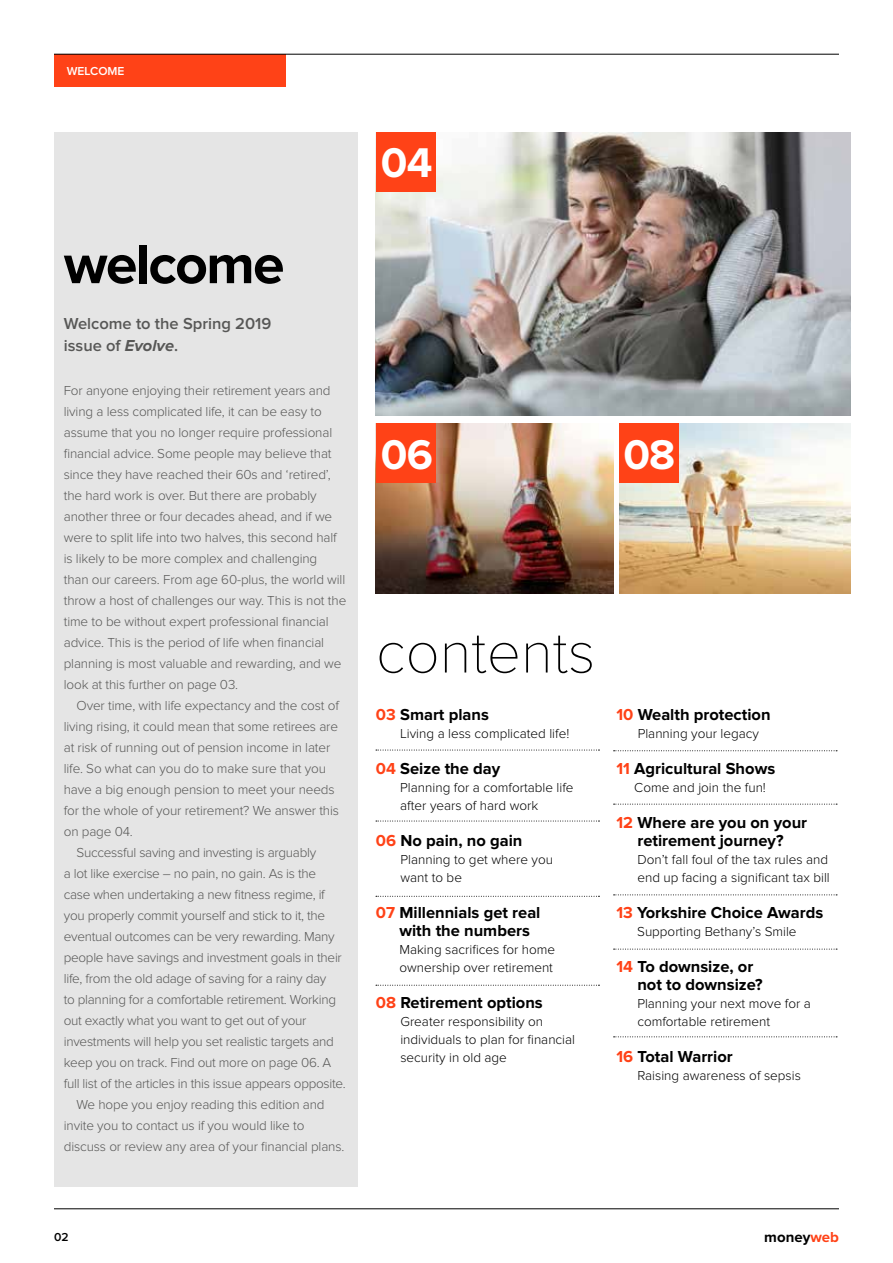
<style>
.page{position:relative;width:893px;height:1263px;background:#fff}
.page>*{position:absolute;margin:0;border:0;box-sizing:border-box;transform-origin:0 0}
.t1{font:100 60px "Proxima Nova T";color:#000}
.t2{font:700 57px "Proxima Nova";letter-spacing:-.03em;color:#000}
.t3{font:700 43.05px "Proxima Nova";color:#fff}
.t4{font:700 16.5px/18px "Proxima Nova";color:#000}
.t5{font:600 16.5px/22.5px "Proxima Nova";color:#575756}
.t6{font:700 15px "Proxima Nova";color:#000}
.t7{font:300 13.5px/21px "Proxima Nova";letter-spacing:-.01em;color:#575756}
.t8{font:300 13.5px/18px "Proxima Nova";color:#000}
.t9{font:600 12px "Proxima Nova A";color:#fff}
.t10{font:600 12px "Proxima Nova A";color:#000}
.s1{font-weight:700;font-style:italic}
.s2{color:#ff4217}
</style>
<div class="page">
<div style="left:54px;top:132px;width:303px;height:1054px;background:#e5e5e5"></div>
<div style="left:54px;top:54px;width:232px;height:33px;background:#ff4217"></div>
<hr style="left:54px;top:1208px;width:785px;height:1px;background:#000">
<hr style="left:54px;top:54px;width:785px;height:1px;background:#000">
<img style="left:376px;top:132px;width:474px;height:284px">
<img style="left:376px;top:424px;width:237px;height:169px">
<img style="left:619px;top:424px;width:231px;height:169px">
<svg style="left:376px;top:750px;width:223px;height:1px"></svg>
<svg style="left:376px;top:821px;width:223px;height:1px"></svg>
<svg style="left:376px;top:985px;width:223px;height:1px"></svg>
<svg style="left:376px;top:896px;width:223px;height:1px"></svg>
<svg style="left:614px;top:949px;width:223px;height:1px"></svg>
<svg style="left:614px;top:1036px;width:223px;height:1px"></svg>
<svg style="left:614px;top:750px;width:223px;height:1px"></svg>
<svg style="left:614px;top:804px;width:223px;height:1px"></svg>
<svg style="left:614px;top:894px;width:223px;height:1px"></svg>
<div style="left:376px;top:132px;width:59px;height:60px;background:#ff4217"></div>
<div style="left:376px;top:424px;width:59px;height:59px;background:#ff4217"></div>
<div style="left:619px;top:424px;width:60px;height:59px;background:#ff4217"></div>
<p class="t9" style="left:67px;top:64px;width:59px">WELCOME</p>
<h2 class="t2" style="left:64px;top:231px;width:222px">welcome</h2>
<p class="t5" style="left:64px;top:312px;width:209px">Welcome to the Spring 2019 issue of <span class="s1">Evolve</span>.</p>
<p class="t7" style="left:64px;top:380px;width:284px">For anyone enjoying their retirement years and living a less complicated life, it can be easy to assume that you no longer require professional financial advice. Some people may believe that since they have reached their 60s and ‘retired’, the hard work is over. But there are probably another three or four decades ahead, and if we were to split life into two halves, this second half is likely to be more complex and challenging<br>than our careers. From age 60-plus, the world will throw a host of challenges our way. This is not the time to be without expert professional financial advice. This is the period of life when financial planning is most valuable and rewarding, and we look at this further on page 03.</p>
<p class="t7" style="left:77px;top:695px;width:264px">Over time, with life expectancy and the cost of</p>
<p class="t7" style="left:64px;top:716px;width:276px">living rising, it could mean that some retirees are</p>
<p class="t7" style="left:64px;top:737px;width:268px">at risk of running out of pension income in later</p>
<p class="t7" style="left:64px;top:758px;width:264px">life. So what can you do to make sure that you</p>
<p class="t7" style="left:64px;top:779px;width:272px">have a big enough pension to meet your needs</p>
<p class="t7" style="left:64px;top:800px;width:277px">for the whole of your retirement? We answer this</p>
<p class="t7" style="left:64px;top:821px;width:71px">on page 04.</p>
<p class="t7" style="left:77px;top:842px;width:241px">Successful saving and investing is arguably</p>
<p class="t7" style="left:64px;top:863px;width:254px">a lot like exercise – no pain, no gain. As is the</p>
<p class="t7" style="left:64px;top:884px;width:263px">case when undertaking a new fitness regime, if</p>
<p class="t7" style="left:64px;top:905px;width:263px">you properly commit yourself and stick to it, the</p>
<p class="t7" style="left:64px;top:926px;width:272px">eventual outcomes can be very rewarding. Many</p>
<p class="t7" style="left:64px;top:947px;width:280px">people have savings and investment goals in their</p>
<p class="t7" style="left:64px;top:968px;width:264px">life, from the old adage of saving for a rainy day</p>
<p class="t7" style="left:64px;top:989px;width:274px">to planning for a comfortable retirement. Working</p>
<p class="t7" style="left:64px;top:1010px;width:244px">out exactly what you want to get out of your</p>
<p class="t7" style="left:64px;top:1031px;width:272px">investments will help you set realistic targets and</p>
<p class="t7" style="left:64px;top:1052px;width:269px">keep you on track. Find out more on page 06. A</p>
<p class="t7" style="left:64px;top:1073px;width:283px">full list of the articles in this issue appears opposite.</p>
<p class="t7" style="left:77px;top:1094px;width:250px">We hope you enjoy reading this edition and</p>
<p class="t7" style="left:64px;top:1115px;width:242px">invite you to contact us if you would like to</p>
<p class="t7" style="left:64px;top:1136px;width:282px">discuss or review any area of your financial plans.</p>
<h3 class="t3" style="left:381px;top:138px;width:53px">04</h3>
<h3 class="t3" style="left:381px;top:429px;width:54px">06</h3>
<h3 class="t3" style="left:623px;top:429px;width:53px">08</h3>
<h1 class="t1" style="left:376px;top:618px;width:221px">contents</h1>
<p class="t4" style="left:376px;top:706px;width:114px"><span class="s2">03</span> Smart plans</p>
<p class="t8" style="left:400px;top:725px;width:171px">Living a less complicated life!</p>
<p class="t4" style="left:376px;top:760px;width:126px"><span class="s2">04</span> Seize the day</p>
<p class="t8" style="left:400px;top:779px;width:175px">Planning for a comfortable life after years of hard work</p>
<p class="t4" style="left:376px;top:832px;width:148px"><span class="s2">06</span> No pain, no gain</p>
<p class="t8" style="left:400px;top:851px;width:154px">Planning to get where you want to be</p>
<p class="t4" style="left:399px;top:904px;width:143px;text-indent:-23px"><span class="s2">07</span> Millennials get real with the numbers</p>
<p class="t8" style="left:399px;top:941px;width:157px">Making sacrifices for home ownership over retirement</p>
<p class="t4" style="left:376px;top:994px;width:168px"><span class="s2">08</span> Retirement options</p>
<p class="t8" style="left:400px;top:1013px;width:176px">Greater responsibility on individuals to plan for financial security in old age</p>
<p class="t4" style="left:616px;top:706px;width:156px"><span class="s2">10</span> Wealth protection</p>
<p class="t8" style="left:638px;top:725px;width:123px">Planning your legacy</p>
<p class="t4" style="left:616px;top:760px;width:160px"><span class="s2">11</span> Agricultural Shows</p>
<p class="t8" style="left:634px;top:779px;width:133px">Come and join the fun!</p>
<p class="t4" style="left:616px;top:814px;width:192px;text-align:center"><span class="s2">12</span> Where are you on your retirement journey?</p>
<p class="t8" style="left:637px;top:851px;width:194px">Don’t fall foul of the tax rules and end up facing a significant tax bill</p>
<p class="t4" style="left:616px;top:904px;width:208px"><span class="s2">13</span> Yorkshire Choice Awards</p>
<p class="t8" style="left:637px;top:923px;width:161px">Supporting Bethany’s Smile</p>
<p class="t4" style="left:637px;top:958px;width:127px;text-indent:-21px"><span class="s2">14</span> To downsize, or not to downsize?</p>
<p class="t8" style="left:637px;top:995px;width:175px">Planning your next move for a comfortable retirement</p>
<p class="t4" style="left:616px;top:1048px;width:118px"><span class="s2">16</span> Total Warrior</p>
<p class="t8" style="left:637px;top:1067px;width:165px">Raising awareness of sepsis</p>
<p class="t10" style="left:54px;top:1230px;width:16px">02</p>
<p class="t6" style="left:764px;top:1228px;width:76px">money<span class="s2">web</span></p>
</div>
